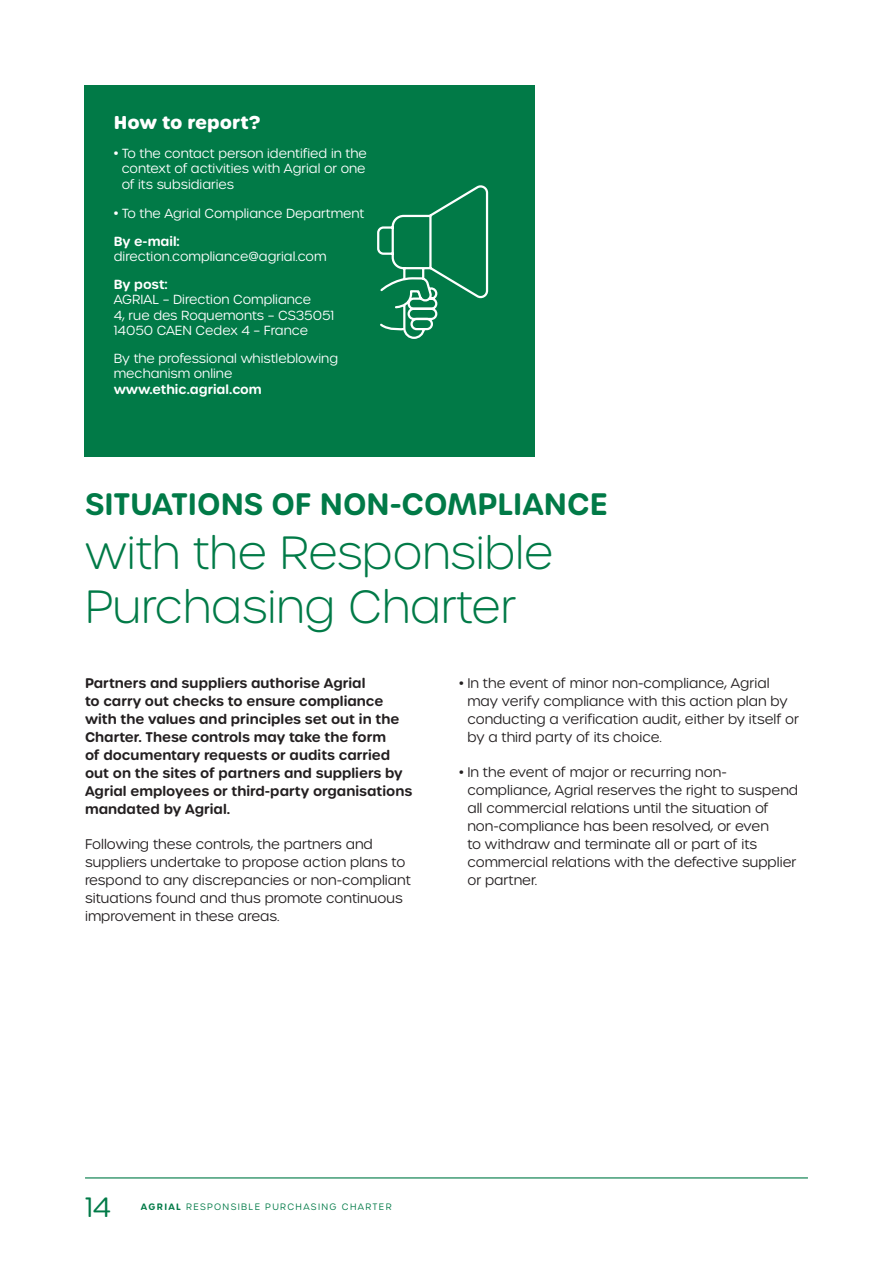
<style>
.page{position:relative;width:893px;height:1263px;background:#fff}
.page>*{position:absolute;margin:0;border:0;box-sizing:border-box;transform-origin:0 0}
.t1{font:200 45px/54px "Urbane Rounded";color:#017a47}
.t2{font:600 30px "Urbane Rounded";color:#017a47}
.t3{font:300 27px "Urbane Rounded";color:#017a47}
.t4{font:700 18px "Urbane Rounded";color:#fff}
.t5{font:300 13.5px/18px "Urbane Rounded";color:#231f20}
.t6{font:600 13.5px/18px "Urbane Rounded";color:#231f20}
.t7{font:300 12.75px/15.3px "Urbane Rounded";color:#fff}
.t8{font:300 9px "Urbane Rounded";letter-spacing:.15em;color:#017a47}
.s1{font-size:13.5px}
.s2{font-weight:600}
</style>
<div class="page">
<hr style="left:85px;top:1177px;width:723px;height:1px;background:#017a47">
<div style="left:84px;top:86px;width:451px;height:371px;background:#017a47"></div>
<svg style="left:377px;top:185px;width:112px;height:154px"></svg>
<p class="t4" style="left:114px;top:110px;width:148px">How to report?</p>
<p class="t7" style="left:122px;top:146px;width:247px;text-align:justify;text-indent:-8px"><span class="s1">•</span> To the contact person identified in the context of activities with Agrial or one of its subsidiaries</p>
<p class="t7" style="left:114px;top:205px;width:252px"><span class="s1">•</span> To the Agrial Compliance Department</p>
<p class="t7" style="left:114px;top:233px;width:214px"><span class="s2">By e-mail: </span>direction.compliance@agrial.com</p>
<p class="t7" style="left:114px;top:277px;width:222px"><span class="s2">By post:<br></span>AGRIAL – Direction Compliance<br>4, rue des Roquemonts – CS35051<br>14050 CAEN Cedex 4 – France</p>
<p class="t7" style="left:114px;top:351px;width:226px">By the professional whistleblowing mechanism online <span class="s2">www.ethic.agrial.com</span></p>
<p class="t2" style="left:85px;top:484px;width:524px">SITUATIONS OF NON-COMPLIANCE</p>
<p class="t1" style="left:85px;top:526px;width:470px">with the Responsible<br>Purchasing Charter</p>
<p class="t6" style="left:85px;top:674px;width:329px">Partners and suppliers authorise Agrial<br>to carry out checks to ensure compliance with the values and principles set out in the Charter. These controls may take the form<br>of documentary requests or audits carried out on the sites of partners and suppliers by Agrial employees or third-party organisations mandated by Agrial.</p>
<p class="t5" style="left:85px;top:835px;width:327px">Following these controls, the partners and suppliers undertake to propose action plans to respond to any discrepancies or non-compliant situations found and thus promote continuous improvement in these areas.</p>
<p class="t5" style="left:467px;top:674px;width:333px;text-indent:-8px">• In the event of minor non-compliance, Agrial may verify compliance with this action plan by conducting a verification audit, either by itself or by a third party of its choice.</p>
<p class="t5" style="left:467px;top:763px;width:332px;text-indent:-8px">• In the event of major or recurring non&shy;compliance, Agrial reserves the right to suspend all commercial relations until the situation of non-compliance has been resolved, or even<br>to withdraw and terminate all or part of its commercial relations with the defective supplier or partner.</p>
<h3 class="t3" style="left:85px;top:1189px;width:27px">14</h3>
<p class="t8" style="left:141px;top:1201px;width:252px"><span class="s2">AGRIAL</span> RESPONSIBLE PURCHASING CHARTER</p>
</div>
